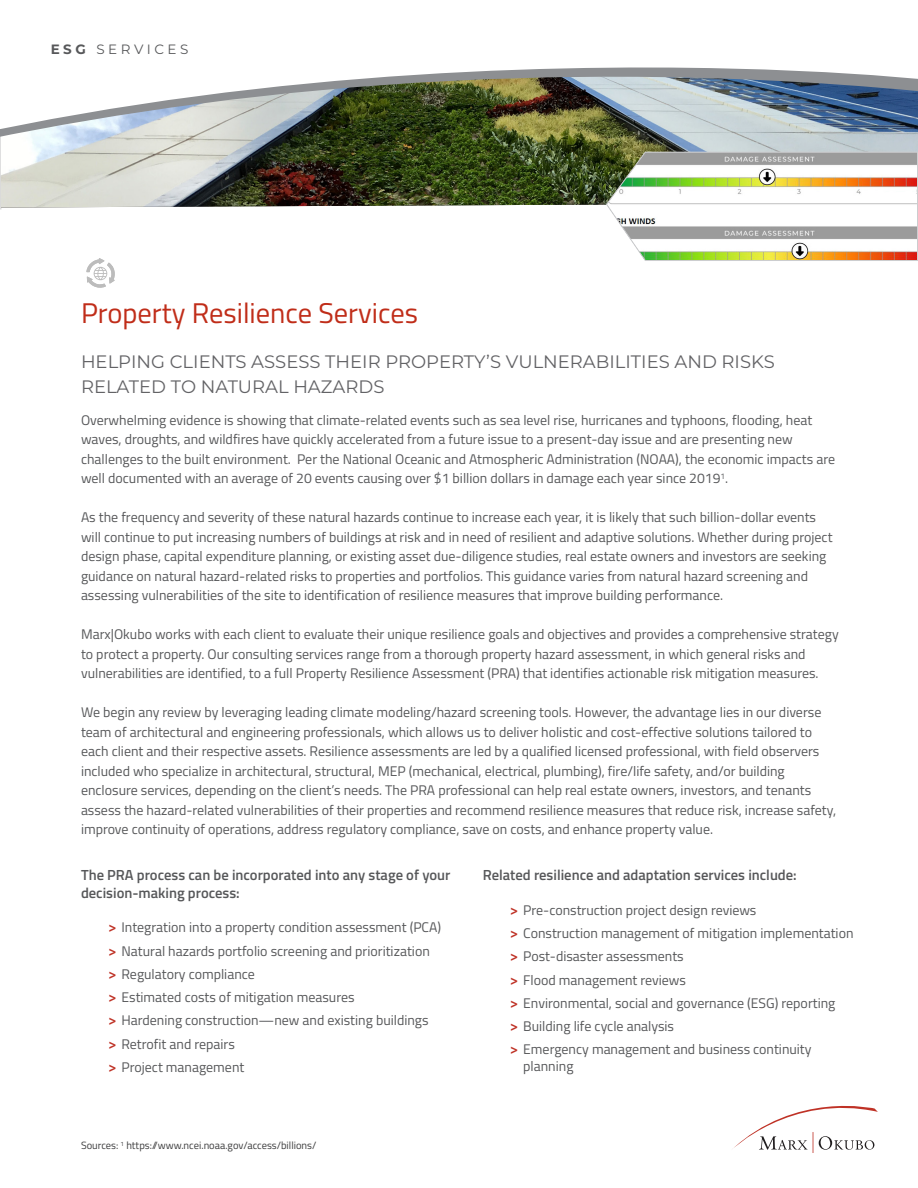
<style>
.page{position:relative;width:918px;height:1188px;background:#fff}
.page>*{position:absolute;margin:0;border:0;box-sizing:border-box;transform-origin:0 0}
.t1{font:28.5px "Titillium Web";color:#c02d19}
.t2{font:18px/25.5px "Montserrat";color:#636366}
.t3{font:600 14.7px/18px "Titillium Web";color:#57585a}
.t4{font:13.95px/19.5px "Titillium Web";color:#57585a}
.t5{font:13.5px "Montserrat";letter-spacing:.26em;color:#57585a}
.t6{font:10.5px "Titillium Web";color:#3e3e3f}
.s1{font-weight:700}
.s2{font-weight:600;font-size:15px;color:#bf3226}
</style>
<div class="page">
<img style="left:0;top:67px;width:918px;height:143px">
<img style="left:605px;top:151px;width:313px;height:110px">
<svg style="left:734px;top:1106px;width:144px;height:47px"></svg>
<svg style="left:86px;top:258px;width:29px;height:30px"></svg>
<p class="t5" style="left:51px;top:40px;width:139px"><span class="s1">ESG</span> SERVICES</p>
<p class="t1" style="left:81px;top:293px;width:339px">Property Resilience Services</p>
<p class="t2" style="left:81px;top:348px;width:695px">HELPING CLIENTS ASSESS THEIR PROPERTY’S VULNERABILITIES AND RISKS<br>RELATED TO NATURAL HAZARDS</p>
<p class="t4" style="left:81px;top:410px;width:756px">Overwhelming evidence is showing that climate-related events such as sea level rise, hurricanes and typhoons, flooding, heat waves, droughts, and wildfires have quickly accelerated from a future issue to a present-day issue and are presenting new challenges to the built environment. Per the National Oceanic and Atmospheric Administration (NOAA), the economic impacts are well documented with an average of 20 events causing over $1 billion dollars in damage each year since 2019<sup>1</sup>.</p>
<p class="t4" style="left:81px;top:507px;width:753px">As the frequency and severity of these natural hazards continue to increase each year, it is likely that such billion-dollar events will continue to put increasing numbers of buildings at risk and in need of resilient and adaptive solutions. Whether during project design phase, capital expenditure planning, or existing asset due-diligence studies, real estate owners and investors are seeking guidance on natural hazard-related risks to properties and portfolios. This guidance varies from natural hazard screening and assessing vulnerabilities of the site to identification of resilience measures that improve building performance.</p>
<p class="t4" style="left:81px;top:624px;width:759px">Marx|Okubo works with each client to evaluate their unique resilience goals and objectives and provides a comprehensive strategy to protect a property. Our consulting services range from a thorough property hazard assessment, in which general risks and vulnerabilities are identified, to a full Property Resilience Assessment (PRA) that identifies actionable risk mitigation measures.</p>
<p class="t4" style="left:81px;top:702px;width:757px">We begin any review by leveraging leading climate modeling/hazard screening tools. However, the advantage lies in our diverse team of architectural and engineering professionals, which allows us to deliver holistic and cost-effective solutions tailored to each client and their respective assets. Resilience assessments are led by a qualified licensed professional, with field observers included who specialize in architectural, structural, MEP (mechanical, electrical, plumbing), fire/life safety, and/or building enclosure services, depending on the client’s needs. The PRA professional can help real estate owners, investors, and tenants assess the hazard-related vulnerabilities of their properties and recommend resilience measures that reduce risk, increase safety, improve continuity of operations, address regulatory compliance, save on costs, and enhance property value.</p>
<p class="t3" style="left:483px;top:865px;width:316px">Related resilience and adaptation services include:</p>
<p class="t4" style="left:510px;top:899px;width:248px"><span class="s2">&gt;</span> Pre-construction project design reviews</p>
<p class="t4" style="left:510px;top:923px;width:345px"><span class="s2">&gt;</span> Construction management of mitigation implementation</p>
<p class="t4" style="left:510px;top:946px;width:176px"><span class="s2">&gt;</span> Post-disaster assessments</p>
<p class="t4" style="left:510px;top:969px;width:178px"><span class="s2">&gt;</span> Flood management reviews</p>
<p class="t4" style="left:510px;top:992px;width:327px"><span class="s2">&gt;</span> Environmental, social and governance (ESG) reporting</p>
<p class="t4" style="left:510px;top:1016px;width:166px"><span class="s2">&gt;</span> Building life cycle analysis</p>
<p class="t4" style="left:523px;top:1040px;width:290px;line-height:16.5px;text-indent:-14px"><span class="s2">&gt;</span> Emergency management and business continuity planning</p>
<p class="t3" style="left:81px;top:865px;width:371px">The PRA process can be incorporated into any stage of your decision-making process:</p>
<p class="t4" style="left:108px;top:917px;width:335px"><span class="s2">&gt;</span> Integration into a property condition assessment (PCA)</p>
<p class="t4" style="left:108px;top:940px;width:323px"><span class="s2">&gt;</span> Natural hazards portfolio screening and prioritization</p>
<p class="t4" style="left:108px;top:964px;width:148px"><span class="s2">&gt;</span> Regulatory compliance</p>
<p class="t4" style="left:108px;top:987px;width:248px"><span class="s2">&gt;</span> Estimated costs of mitigation measures</p>
<p class="t4" style="left:108px;top:1010px;width:322px"><span class="s2">&gt;</span> Hardening construction—new and existing buildings</p>
<p class="t4" style="left:108px;top:1033px;width:128px"><span class="s2">&gt;</span> Retrofit and repairs</p>
<p class="t4" style="left:108px;top:1057px;width:138px"><span class="s2">&gt;</span> Project management</p>
<p class="t6" style="left:81px;top:1138px;width:237px">Sources: <sup>1</sup> https://www.ncei.noaa.gov/access/billions/</p>
</div>
